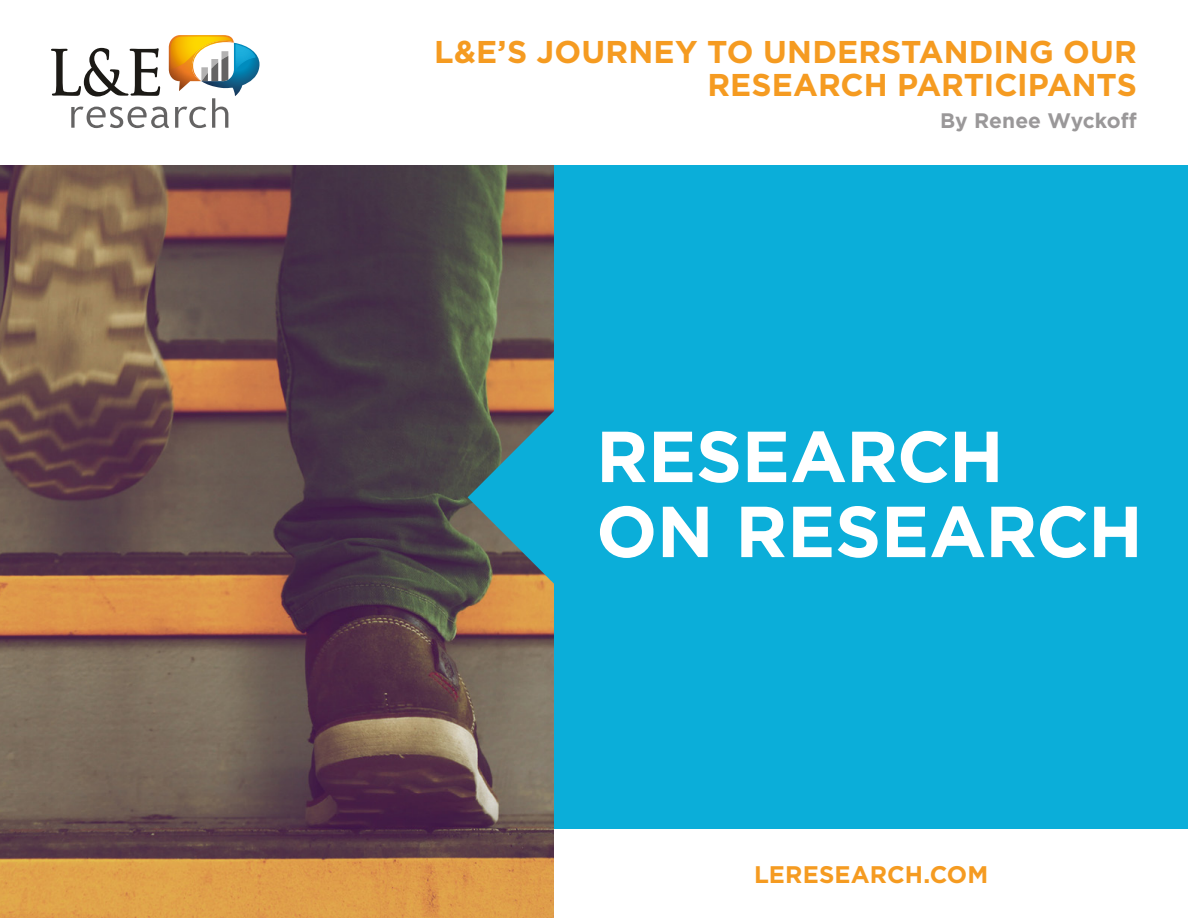
<style>
.page{position:relative;width:1188px;height:918px;background:#fff}
.page>*{position:absolute;margin:0;border:0;box-sizing:border-box;transform-origin:0 0}
.t1{font:700 72px/75px "Gotham";letter-spacing:-.005em;color:#fff}
.t2{font:700 31.5px/33px "Gotham";color:#f59b21;text-align:right}
.t3{font:700 24px "Gotham";letter-spacing:.005em;color:#f59b21}
.t4{font:700 21px "Gotham";letter-spacing:-.005em;color:#9a9899}
</style>
<div class="page">
<img style="left:0;top:166px;width:554px;height:752px">
<div style="left:554px;top:166px;width:634px;height:663px;background:#0baed9"></div>
<svg style="left:468px;top:410px;width:86px;height:175px"></svg>
<img style="left:174px;top:35px;width:57px;height:2px">
<svg style="left:51px;top:37px;width:209px;height:91px"></svg>
<p class="t2" style="left:434px;top:35px;width:704px">L&amp;E’S JOURNEY TO UNDERSTANDING OUR<br>RESEARCH PARTICIPANTS</p>
<p class="t4" style="left:940px;top:107px;width:198px">By Renee Wyckoff</p>
<h1 class="t1" style="left:596px;top:419px;width:548px">RESEARCH<br>ON RESEARCH</h1>
<p class="t3" style="left:754px;top:859px;width:236px">LERESEARCH.COM</p>
</div>
